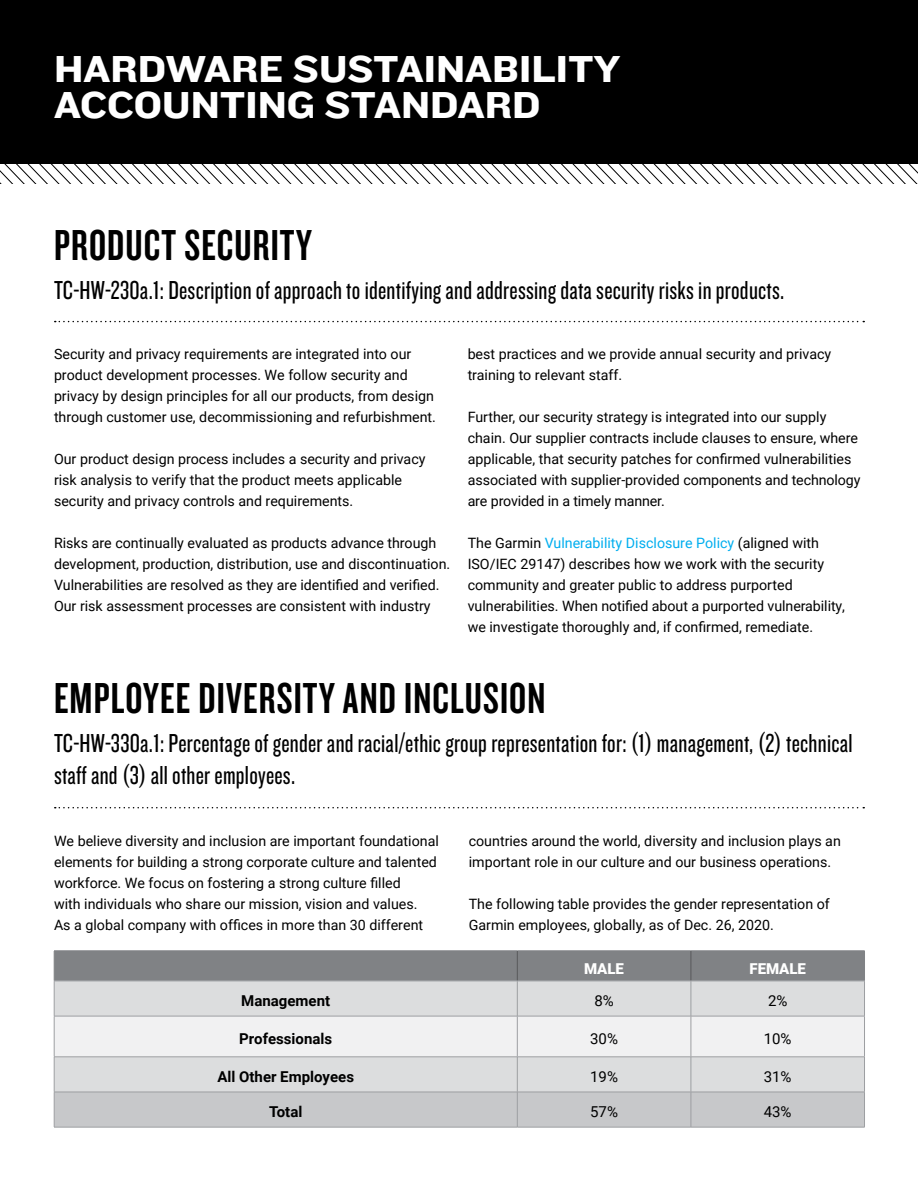
<style>
.page{position:relative;width:918px;height:1188px;background:#fff}
.page>*{position:absolute;margin:0;border:0;box-sizing:border-box;transform-origin:0 0}
.t1{font:45px "Knockout 48 Featherweight";letter-spacing:.025em;color:#000}
.t2{font:39px/36px "Knockout 52 Cruiserweight";color:#fff}
.t3{font:27px/32.4px "Knockout 28 Junior Feathrwt";letter-spacing:.01em;color:#000}
.t4{font:700 15px "Roboto";color:#000}
.t5{font:15px "Roboto";color:#000}
.t6{font:900 15px "Roboto";color:#fff}
.t7{font:14.25px/21px "Roboto";color:#000}
.s1{color:#00aeef}
</style>
<div class="page">
<svg style="left:0;top:164px;width:918px;height:19px"></svg>
<div style="left:0;top:0;width:918px;height:164px;background:#000"></div>
<svg style="left:55px;top:321px;width:809px;height:1px"></svg>
<svg style="left:55px;top:807px;width:809px;height:1px"></svg>
<div style="left:55px;top:952px;width:809px;height:29px;background:#808285"></div>
<div style="left:55px;top:982px;width:809px;height:110px;background:#dcddde"></div>
<div style="left:55px;top:1017px;width:809px;height:40px;background:#f1f1f2"></div>
<div style="left:55px;top:1093px;width:809px;height:34px;background:#c7c8ca"></div>
<hr style="left:54px;top:981px;width:1px;height:35px;background:#9d9fa2">
<hr style="left:517px;top:981px;width:1px;height:35px;background:#9d9fa2">
<hr style="left:691px;top:981px;width:1px;height:35px;background:#9d9fa2">
<hr style="left:864px;top:981px;width:1px;height:35px;background:#9d9fa2">
<hr style="left:54px;top:1016px;width:463px;height:1px;background:#9d9fa2">
<hr style="left:54px;top:1016px;width:1px;height:41px;background:#9d9fa2">
<hr style="left:517px;top:1016px;width:174px;height:1px;background:#9d9fa2">
<hr style="left:517px;top:1016px;width:1px;height:41px;background:#9d9fa2">
<hr style="left:691px;top:1016px;width:174px;height:1px;background:#9d9fa2">
<hr style="left:691px;top:1016px;width:1px;height:41px;background:#9d9fa2">
<hr style="left:864px;top:1016px;width:1px;height:41px;background:#9d9fa2">
<hr style="left:54px;top:1057px;width:463px;height:1px;background:#9d9fa2">
<hr style="left:54px;top:1057px;width:1px;height:35px;background:#9d9fa2">
<hr style="left:517px;top:1057px;width:174px;height:1px;background:#9d9fa2">
<hr style="left:517px;top:1057px;width:1px;height:35px;background:#9d9fa2">
<hr style="left:691px;top:1057px;width:174px;height:1px;background:#9d9fa2">
<hr style="left:691px;top:1057px;width:1px;height:35px;background:#9d9fa2">
<hr style="left:864px;top:1057px;width:1px;height:35px;background:#9d9fa2">
<hr style="left:54px;top:1092px;width:463px;height:1px;background:#9d9fa2">
<hr style="left:54px;top:1092px;width:1px;height:35px;background:#9d9fa2">
<hr style="left:517px;top:1092px;width:174px;height:1px;background:#9d9fa2">
<hr style="left:517px;top:1092px;width:1px;height:35px;background:#9d9fa2">
<hr style="left:691px;top:1092px;width:174px;height:1px;background:#9d9fa2">
<hr style="left:691px;top:1092px;width:1px;height:35px;background:#9d9fa2">
<hr style="left:864px;top:1092px;width:1px;height:35px;background:#9d9fa2">
<hr style="left:54px;top:1127px;width:463px;height:1px;background:#9d9fa2">
<hr style="left:517px;top:1127px;width:174px;height:1px;background:#9d9fa2">
<hr style="left:691px;top:1127px;width:174px;height:1px;background:#9d9fa2">
<hr style="left:54px;top:951px;width:463px;height:1px;background:#808285">
<hr style="left:54px;top:951px;width:1px;height:30px;background:#808285">
<hr style="left:517px;top:951px;width:174px;height:1px;background:#808285">
<hr style="left:691px;top:951px;width:174px;height:1px;background:#808285">
<hr style="left:864px;top:951px;width:1px;height:30px;background:#808285">
<hr style="left:517px;top:951px;width:1px;height:30px;background:#58595b">
<hr style="left:691px;top:951px;width:1px;height:30px;background:#58595b">
<hr style="left:54px;top:981px;width:463px;height:1px;background:#9d9fa2">
<hr style="left:517px;top:981px;width:174px;height:1px;background:#9d9fa2">
<hr style="left:691px;top:981px;width:174px;height:1px;background:#9d9fa2">
<p class="t2" style="left:54px;top:49px;width:568px">HARDWARE SUSTAINABILITY<br>ACCOUNTING STANDARD</p>
<p class="t1" style="left:54px;top:218px;width:259px">PRODUCT SECURITY</p>
<p class="t3" style="left:54px;top:273px;width:732px">TC-HW-230a.1: Description of approach to identifying and addressing data security risks in products.</p>
<p class="t7" style="left:54px;top:343px;width:384px">Security and privacy requirements are integrated into our product development processes. We follow security and privacy by design principles for all our products, from design through customer use, decommissioning and refurbishment.</p>
<p class="t7" style="left:54px;top:448px;width:373px">Our product design process includes a security and privacy risk analysis to verify that the product meets applicable security and privacy controls and requirements.</p>
<p class="t7" style="left:54px;top:532px;width:398px">Risks are continually evaluated as products advance through development, production, distribution, use and discontinuation.<br>Vulnerabilities are resolved as they are identified and verified.<br>Our risk assessment processes are consistent with industry</p>
<p class="t7" style="left:468px;top:343px;width:365px">best practices and we provide annual security and privacy training to relevant staff.</p>
<p class="t7" style="left:468px;top:406px;width:394px">Further, our security strategy is integrated into our supply chain. Our supplier contracts include clauses to ensure, where applicable, that security patches for confirmed vulnerabilities associated with supplier-provided components and technology are provided in a timely manner.</p>
<p class="t7" style="left:468px;top:532px;width:379px">The Garmin <span class="s1">Vulnerability Disclosure Policy</span> (aligned with ISO/IEC 29147) describes how we work with the security community and greater public to address purported vulnerabilities. When notified about a purported vulnerability, we investigate thoroughly and, if confirmed, remediate.</p>
<p class="t1" style="left:54px;top:670px;width:493px">EMPLOYEE DIVERSITY AND INCLUSION</p>
<p class="t3" style="left:54px;top:726px;width:800px">TC-HW-330a.1: Percentage of gender and racial/ethic group representation for: (1) management, (2) technical staff and (3) all other employees.</p>
<p class="t7" style="left:54px;top:830px;width:386px">We believe diversity and inclusion are important foundational elements for building a strong corporate culture and talented workforce. We focus on fostering a strong culture filled<br>with individuals who share our mission, vision and values.<br>As a global company with offices in more than 30 different</p>
<p class="t7" style="left:469px;top:830px;width:374px">countries around the world, diversity and inclusion plays an important role in our culture and our business operations.</p>
<p class="t7" style="left:469px;top:893px;width:363px">The following table provides the gender representation of<br>Garmin employees, globally, as of Dec. 26, 2020.</p>
<p class="t6" style="left:584px;top:958px;width:41px">MALE</p>
<p class="t6" style="left:749px;top:958px;width:58px">FEMALE</p>
<p class="t4" style="left:241px;top:991px;width:90px">Management</p>
<p class="t5" style="left:594px;top:991px;width:21px">8%</p>
<p class="t5" style="left:768px;top:991px;width:21px">2%</p>
<p class="t4" style="left:239px;top:1028px;width:94px">Professionals</p>
<p class="t5" style="left:590px;top:1028px;width:29px">30%</p>
<p class="t5" style="left:764px;top:1028px;width:29px">10%</p>
<p class="t4" style="left:217px;top:1066px;width:138px">All Other Employees</p>
<p class="t5" style="left:590px;top:1066px;width:29px">19%</p>
<p class="t5" style="left:764px;top:1066px;width:29px">31%</p>
<p class="t4" style="left:269px;top:1102px;width:35px">Total</p>
<p class="t5" style="left:590px;top:1102px;width:29px">57%</p>
<p class="t5" style="left:764px;top:1102px;width:29px">43%</p>
</div>
